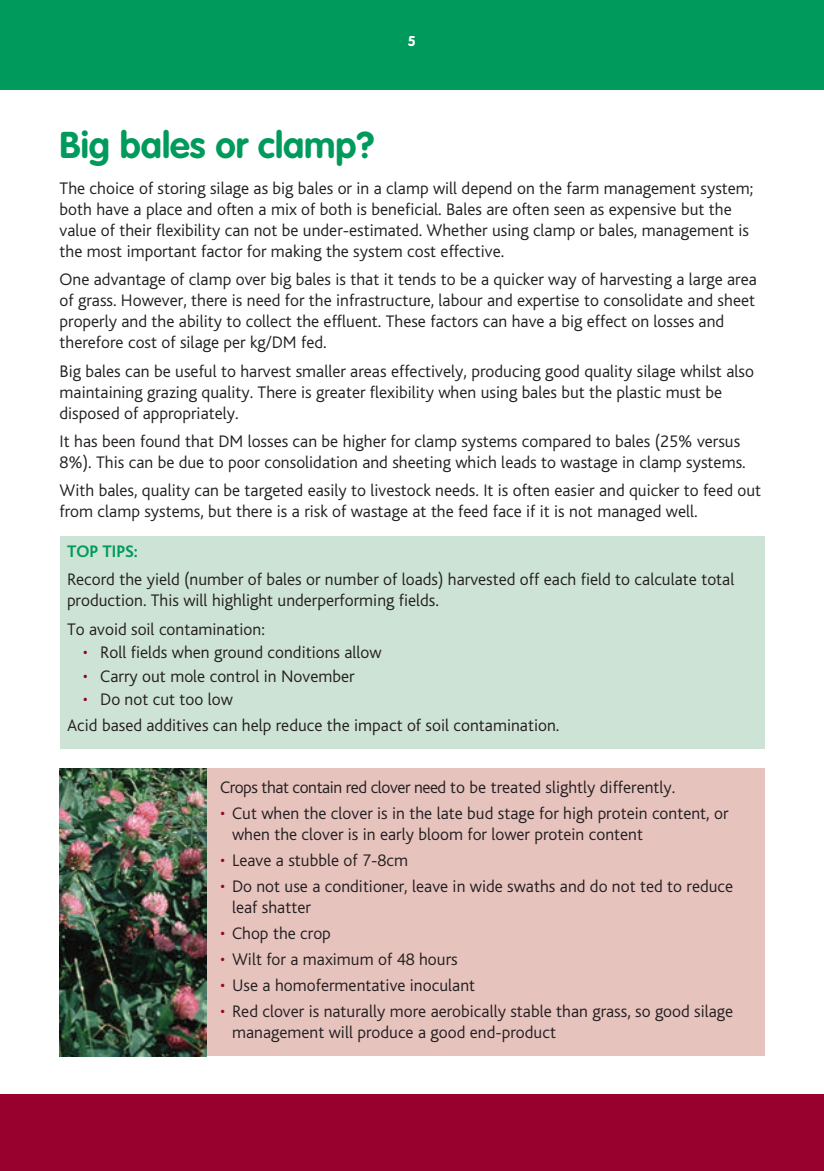
<style>
.page{position:relative;width:824px;height:1171px;background:#fff}
.page>*{position:absolute;margin:0;border:0;box-sizing:border-box;transform-origin:0 0}
.t1{font:700 36.75px "VAG Rounded";color:#009b5c}
.t2{font:300 17.5px/21px "Bliss";color:#231f20}
.t3{font:700 17.5px "Bliss";color:#009b5c}
.t4{font:700 14px "VAG Rounded";color:#fff}
.s1{color:#98012d}
</style>
<div class="page">
<div style="left:0;top:1094px;width:823px;height:77px;background:#98012d"></div>
<div style="left:0;top:0;width:823px;height:89px;background:#009b5c"></div>
<div style="left:60px;top:536px;width:704px;height:212px;background:#cde3d5"></div>
<div style="left:60px;top:768px;width:704px;height:288px;background:#e7c3be"></div>
<img style="left:60px;top:768px;width:146px;height:288px">
<p class="t4" style="left:408px;top:33px;width:10px">5</p>
<h1 class="t1" style="left:60px;top:123px;width:316px">Big bales or clamp?</h1>
<p class="t2" style="left:60px;top:178px;width:695px">The choice of storing silage as big bales or in a clamp will depend on the farm management system; both have a place and often a mix of both is beneficial. Bales are often seen as expensive but the value of their flexibility can not be under-estimated. Whether using clamp or bales, management is the most important factor for making the system cost effective.</p>
<p class="t2" style="left:60px;top:269px;width:698px">One advantage of clamp over big bales is that it tends to be a quicker way of harvesting a large area of grass. However, there is need for the infrastructure, labour and expertise to consolidate and sheet properly and the ability to collect the effluent. These factors can have a big effect on losses and therefore cost of silage per kg/DM fed.</p>
<p class="t2" style="left:60px;top:361px;width:695px">Big bales can be useful to harvest smaller areas effectively, producing good quality silage whilst also maintaining grazing quality. There is greater flexibility when using bales but the plastic must be disposed of appropriately.</p>
<p class="t2" style="left:60px;top:431px;width:687px">It has been found that DM losses can be higher for clamp systems compared to bales (25% versus<br>8%). This can be due to poor consolidation and sheeting which leads to wastage in clamp systems.</p>
<p class="t2" style="left:60px;top:480px;width:703px">With bales, quality can be targeted easily to livestock needs. It is often easier and quicker to feed out from clamp systems, but there is a risk of wastage at the feed face if it is not managed well.</p>
<p class="t3" style="left:67px;top:542px;width:72px">TOP TIPS:</p>
<p class="t2" style="left:67px;top:569px;width:669px">Record the yield (number of bales or number of loads) harvested off each field to calculate total production. This will highlight underperforming fields.</p>
<p class="t2" style="left:67px;top:619px;width:199px">To avoid soil contamination:</p>
<p class="t2" style="left:83px;top:642px;width:300px"><span class="s1">•</span> Roll fields when ground conditions allow</p>
<p class="t2" style="left:83px;top:665px;width:273px"><span class="s1">•</span> Carry out mole control in November</p>
<p class="t2" style="left:67px;top:687px;width:493px;line-height:25.9px;text-indent:16px"><span class="s1">•</span> Do not cut too low<br>Acid based additives can help reduce the impact of soil contamination.</p>
<p class="t2" style="left:220px;top:777px;width:457px">Crops that contain red clover need to be treated slightly differently.</p>
<p class="t2" style="left:232px;top:803px;width:498px;text-indent:-12px"><span class="s1">•</span> Cut when the clover is in the late bud stage for high protein content, or when the clover is in early bloom for lower protein content</p>
<p class="t2" style="left:220px;top:850px;width:189px"><span class="s1">•</span> Leave a stubble of 7-8cm</p>
<p class="t2" style="left:232px;top:876px;width:502px;text-indent:-12px"><span class="s1">•</span> Do not use a conditioner, leave in wide swaths and do not ted to reduce leaf shatter</p>
<p class="t2" style="left:220px;top:922px;width:112px"><span class="s1">•</span> Chop the crop</p>
<p class="t2" style="left:220px;top:948px;width:239px"><span class="s1">•</span> Wilt for a maximum of 48 hours</p>
<p class="t2" style="left:220px;top:974px;width:257px"><span class="s1">•</span> Use a homofermentative inoculant</p>
<p class="t2" style="left:232px;top:1000px;width:502px;text-indent:-12px"><span class="s1">•</span> Red clover is naturally more aerobically stable than grass, so good silage management will produce a good end-product</p>
</div>
